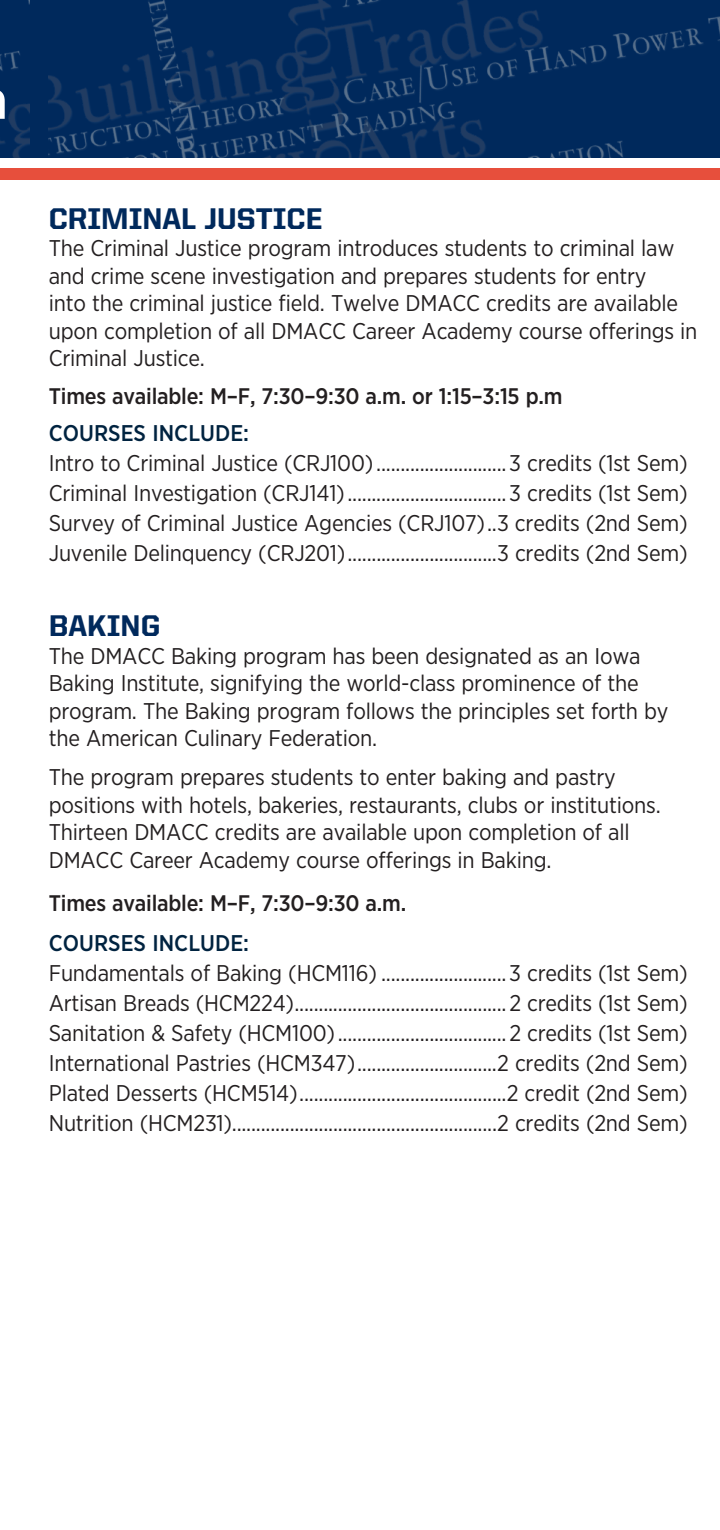
<style>
.page{position:relative;width:720px;height:1530px;background:#fff}
.page>*{position:absolute;margin:0;border:0;box-sizing:border-box;transform-origin:0 0}
.t1{font:800 30px "United Sans Reg";color:#00295c}
.t2{font:22.75px/27.5px "Gotham Narrow";letter-spacing:-.01em;color:#231f20}
.t3{font:500 22.75px "Gotham Narrow";color:#002340}
.t4{font:500 22.5px "Gotham Narrow";letter-spacing:-.01em;color:#231f20}
</style>
<div class="page">
<div style="left:0;top:169px;width:720px;height:11px;background:#e74f3c"></div>
<div style="left:0;top:0;width:720px;height:157px;background:#00295c"></div>
<img style="left:0;top:0;width:30px;height:157px">
<img style="left:49px;top:0;width:671px;height:157px">
<h4 class="t1" style="left:49px;top:202px;width:276px">CRIMINAL JUSTICE</h4>
<p class="t2" style="left:49px;top:234px;width:650px">The Criminal Justice program introduces students to criminal law and crime scene investigation and prepares students for entry<br>into the criminal justice feld. Twelve DMACC credits are available upon completion of all DMACC Career Academy course oferings in Criminal Justice.</p>
<p class="t4" style="left:49px;top:382px;width:515px">Times available: M–F, 7:30–9:30 a.m. or 1:15–3:15 p.m</p>
<p class="t3" style="left:49px;top:419px;width:202px">COURSES INCLUDE:</p>
<p class="t2" style="left:49px;top:448px;width:641px;line-height:30px;text-align:justify">Intro to Criminal Justice (CRJ100)...........................3 credits (1st Sem)<br>Criminal Investigation (CRJ141).................................3 credits (1st Sem)<br>Survey of Criminal Justice Agencies (CRJ107)..3 credits (2nd Sem)<br>Juvenile Delinquency (CRJ201)...............................3 credits (2nd Sem)</p>
<h4 class="t1" style="left:49px;top:609px;width:113px">BAKING</h4>
<p class="t2" style="left:49px;top:642px;width:621px">The DMACC Baking program has been designated as an Iowa Baking Institute, signifying the world-class prominence of the program. The Baking program follows the principles set forth by the American Culinary Federation.</p>
<p class="t2" style="left:49px;top:763px;width:614px">The program prepares students to enter baking and pastry positions with hotels, bakeries, restaurants, clubs or institutions.<br>Thirteen DMACC credits are available upon completion of all DMACC Career Academy course oferings in Baking.</p>
<p class="t4" style="left:49px;top:889px;width:359px">Times available: M–F, 7:30–9:30 a.m.</p>
<p class="t3" style="left:49px;top:929px;width:202px">COURSES INCLUDE:</p>
<p class="t2" style="left:49px;top:958px;width:641px;line-height:30px;text-align:justify">Fundamentals of Baking (HCM116) ..........................3 credits (1st Sem)<br>Artisan Breads (HCM224)............................................2 credits (1st Sem)<br>Sanitation &amp; Safety (HCM100)...................................2 credits (1st Sem)<br>International Pastries (HCM347).............................2 credits (2nd Sem)<br>Plated Desserts (HCM514)...........................................2 credit (2nd Sem)<br>Nutrition (HCM231).......................................................2 credits (2nd Sem)</p>
</div>
